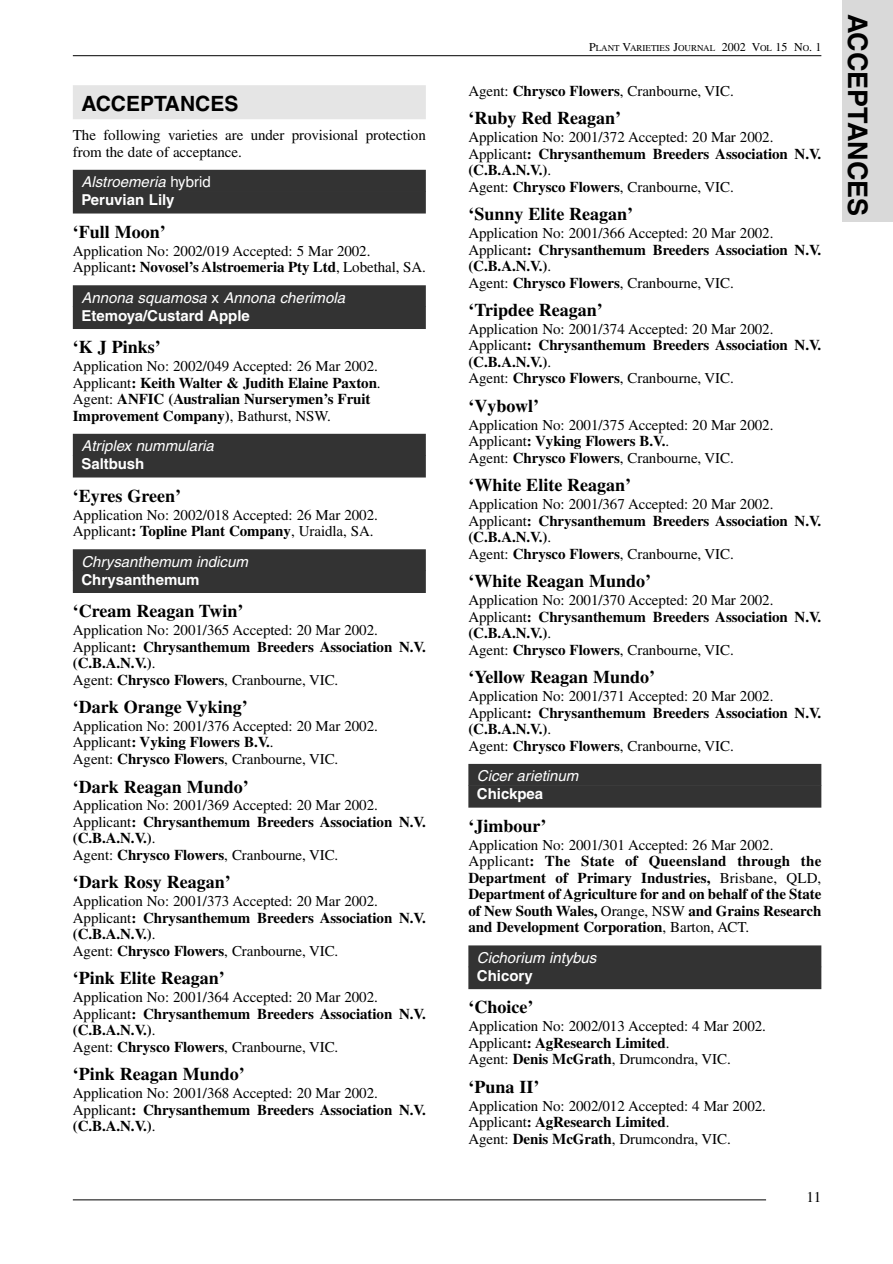
<style>
.page{position:relative;width:893px;height:1264px;background:#fff}
.page>*{position:absolute;margin:0;border:0;box-sizing:border-box;transform-origin:0 0}
.t1{font:700 27px "Helvetica";color:#000}
.t2{font:700 21px "Helvetica";color:#000}
.t3{font:700 18px "Times";color:#000}
.t4{font:15px/16.5px "Times";letter-spacing:-.005em;color:#000}
.t5{font:700 15px/16.5px "Times";letter-spacing:-.005em;color:#000}
.t6{font:italic 15px/17.7px "Helvetica";color:#fff}
.t7{font:700 15px "Helvetica";color:#fff}
.t8{font:9px "Times";color:#000}
.s1{font-style:normal}
.s2{font-weight:700;font-style:normal}
.s3{font-weight:700}
.s4{font-family:"Arial";font-style:normal}
.s5{font-weight:400}
.s6{font-size:12px}
</style>
<div class="page">
<hr style="left:73px;top:55px;width:748px;height:1px;background:#000">
<div style="left:842px;top:0;width:51px;height:221px;background:#d9d9d9"></div>
<hr style="left:73px;top:1199px;width:693px;height:1px;background:#000">
<div style="left:73px;top:85px;width:353px;height:34px;background:#e5e5e5"></div>
<div style="left:73px;top:170px;width:353px;height:21px;background:#333"></div>
<div style="left:73px;top:191px;width:353px;height:22px;background:#333"></div>
<div style="left:73px;top:285px;width:353px;height:22px;background:#333"></div>
<div style="left:73px;top:306px;width:353px;height:23px;background:#333"></div>
<div style="left:73px;top:434px;width:353px;height:21px;background:#333"></div>
<div style="left:73px;top:455px;width:353px;height:22px;background:#333"></div>
<div style="left:73px;top:549px;width:353px;height:22px;background:#333"></div>
<div style="left:73px;top:570px;width:353px;height:23px;background:#333"></div>
<div style="left:468px;top:763px;width:353px;height:22px;background:#333"></div>
<div style="left:468px;top:785px;width:353px;height:22px;background:#333"></div>
<div style="left:468px;top:945px;width:353px;height:22px;background:#333"></div>
<div style="left:468px;top:966px;width:353px;height:23px;background:#333"></div>
<h2 class="t2" style="left:81px;top:95px;width:159px">ACCEPTANCES</h2>
<p class="t4" style="left:73px;top:128px;width:354px">The following varieties are under provisional protection from the date of acceptance.</p>
<p class="t6" style="left:81px;top:174px;width:131px">Alstroemeria <span class="s1">hybrid<br></span><span class="s2">Peruvian Lily</span></p>
<p class="t3" style="left:73px;top:225px;width:94px">‘Full Moon’</p>
<p class="t4" style="left:73px;top:244px;width:354px">Application No: 2002/019 Accepted: 5 Mar 2002.<br>Applicant<span class="s3">: Novosel’s Alstroemeria Pty Ltd</span>, Lobethal, SA.</p>
<p class="t6" style="left:81px;top:290px;width:265px">Annona squamosa <span class="s4">x</span> Annona cherimola<br><span class="s2">Etemoya/Custard Apple</span></p>
<p class="t3" style="left:73px;top:341px;width:89px">‘K J Pinks’</p>
<p class="t5" style="left:73px;top:359px;width:309px"><span class="s5">Application No: 2002/049 Accepted: 26 Mar 2002.<br>Applicant</span>: Keith Walter &amp; Judith Elaine Paxton<span class="s5">.<br>Agent:</span> ANFIC (Australian Nurserymen’s Fruit Improvement Company)<span class="s5">, Bathurst, NSW.</span></p>
<p class="t6" style="left:81px;top:438px;width:134px">Atriplex nummularia</p>
<p class="t7" style="left:81px;top:458px;width:65px">Saltbush</p>
<p class="t3" style="left:73px;top:489px;width:110px">‘Eyres Green’</p>
<p class="t4" style="left:73px;top:507px;width:306px">Application No: 2002/018 Accepted: 26 Mar 2002.<br>Applicant<span class="s3">: Topline Plant Company</span>, Uraidla, SA.</p>
<p class="t6" style="left:81px;top:554px;width:168px">Chrysanthemum indicum</p>
<p class="t7" style="left:81px;top:573px;width:120px">Chrysanthemum</p>
<p class="t3" style="left:73px;top:604px;width:172px">‘Cream Reagan Twin’</p>
<p class="t4" style="left:73px;top:623px;width:354px">Application No: 2001/365 Accepted: 20 Mar 2002.<br>Applicant<span class="s3">: Chrysanthemum Breeders Association N.V. (C.B.A.N.V.)</span>.<br>Agent: <span class="s3">Chrysco Flowers</span>, Cranbourne, VIC.</p>
<p class="t3" style="left:73px;top:700px;width:177px">‘Dark Orange Vyking’</p>
<p class="t4" style="left:73px;top:719px;width:306px">Application No: 2001/376 Accepted: 20 Mar 2002.<br>Applicant<span class="s3">: Vyking Flowers B.V.</span>.<br>Agent: <span class="s3">Chrysco Flowers</span>, Cranbourne, VIC.</p>
<p class="t3" style="left:73px;top:780px;width:177px">‘Dark Reagan Mundo’</p>
<p class="t4" style="left:73px;top:798px;width:354px">Application No: 2001/369 Accepted: 20 Mar 2002.<br>Applicant<span class="s3">: Chrysanthemum Breeders Association N.V. (C.B.A.N.V.)</span>.<br>Agent: <span class="s3">Chrysco Flowers</span>, Cranbourne, VIC.</p>
<p class="t3" style="left:73px;top:876px;width:159px">‘Dark Rosy Reagan’</p>
<p class="t4" style="left:73px;top:894px;width:354px">Application No: 2001/373 Accepted: 20 Mar 2002.<br>Applicant<span class="s3">: Chrysanthemum Breeders Association N.V. (C.B.A.N.V.)</span>.<br>Agent: <span class="s3">Chrysco Flowers</span>, Cranbourne, VIC.</p>
<p class="t3" style="left:73px;top:971px;width:153px">‘Pink Elite Reagan’</p>
<p class="t4" style="left:73px;top:990px;width:354px">Application No: 2001/364 Accepted: 20 Mar 2002.<br>Applicant<span class="s3">: Chrysanthemum Breeders Association N.V. (C.B.A.N.V.)</span>.<br>Agent: <span class="s3">Chrysco Flowers</span>, Cranbourne, VIC.</p>
<p class="t3" style="left:73px;top:1067px;width:173px">‘Pink Reagan Mundo’</p>
<p class="t4" style="left:73px;top:1086px;width:354px">Application No: 2001/368 Accepted: 20 Mar 2002.<br>Applicant<span class="s3">: Chrysanthemum Breeders Association N.V. (C.B.A.N.V.)</span>.</p>
<p class="t8" style="left:589px;top:45px;width:234px"><span class="s6">P</span>LANT <span class="s6">V</span>ARIETIES <span class="s6">J</span>OURNAL <span class="s6">2002 V</span>OL <span class="s6">15 N</span>O<span class="s6">. 1</span></p>
<p class="t4" style="left:468px;top:84px;width:267px">Agent: <span class="s3">Chrysco Flowers</span>, Cranbourne, VIC.</p>
<p class="t3" style="left:468px;top:112px;width:154px">‘Ruby Red Reagan’</p>
<p class="t4" style="left:468px;top:130px;width:354px">Application No: 2001/372 Accepted: 20 Mar 2002.<br>Applicant<span class="s3">: Chrysanthemum Breeders Association N.V. (C.B.A.N.V.)</span>.<br>Agent: <span class="s3">Chrysco Flowers</span>, Cranbourne, VIC.</p>
<p class="t3" style="left:468px;top:208px;width:166px">‘Sunny Elite Reagan’</p>
<p class="t4" style="left:468px;top:226px;width:354px">Application No: 2001/366 Accepted: 20 Mar 2002.<br>Applicant<span class="s3">: Chrysanthemum Breeders Association N.V. (C.B.A.N.V.)</span>.<br>Agent: <span class="s3">Chrysco Flowers</span>, Cranbourne, VIC.</p>
<p class="t3" style="left:468px;top:304px;width:136px">‘Tripdee Reagan’</p>
<p class="t4" style="left:468px;top:322px;width:354px">Application No: 2001/374 Accepted: 20 Mar 2002.<br>Applicant<span class="s3">: Chrysanthemum Breeders Association N.V. (C.B.A.N.V.)</span>.<br>Agent: <span class="s3">Chrysco Flowers</span>, Cranbourne, VIC.</p>
<p class="t3" style="left:468px;top:399px;width:72px">‘Vybowl’</p>
<p class="t4" style="left:468px;top:418px;width:306px">Application No: 2001/375 Accepted: 20 Mar 2002.<br>Applicant<span class="s3">: Vyking Flowers B.V.</span>.<br>Agent: <span class="s3">Chrysco Flowers</span>, Cranbourne, VIC.</p>
<p class="t3" style="left:468px;top:479px;width:164px">‘White Elite Reagan’</p>
<p class="t4" style="left:468px;top:497px;width:354px">Application No: 2001/367 Accepted: 20 Mar 2002.<br>Applicant<span class="s3">: Chrysanthemum Breeders Association N.V. (C.B.A.N.V.)</span>.<br>Agent: <span class="s3">Chrysco Flowers</span>, Cranbourne, VIC.</p>
<p class="t3" style="left:468px;top:575px;width:184px">‘White Reagan Mundo’</p>
<p class="t4" style="left:468px;top:593px;width:354px">Application No: 2001/370 Accepted: 20 Mar 2002.<br>Applicant<span class="s3">: Chrysanthemum Breeders Association N.V. (C.B.A.N.V.)</span>.<br>Agent: <span class="s3">Chrysco Flowers</span>, Cranbourne, VIC.</p>
<p class="t3" style="left:468px;top:671px;width:188px">‘Yellow Reagan Mundo’</p>
<p class="t4" style="left:468px;top:689px;width:354px">Application No: 2001/371 Accepted: 20 Mar 2002.<br>Applicant<span class="s3">: Chrysanthemum Breeders Association N.V. (C.B.A.N.V.)</span>.<br>Agent: <span class="s3">Chrysco Flowers</span>, Cranbourne, VIC.</p>
<p class="t6" style="left:477px;top:768px;width:103px">Cicer arietinum</p>
<p class="t7" style="left:477px;top:787px;width:68px">Chickpea</p>
<p class="t3" style="left:468px;top:819px;width:79px">‘Jimbour’</p>
<p class="t5" style="left:468px;top:837px;width:354px"><span class="s5">Application No: 2001/301 Accepted: 26 Mar 2002.<br>Applicant</span>: The State of Queensland through the Department of Primary Industries, <span class="s5">Brisbane, QLD, </span>Department of Agriculture for and on behalf of the State of New South Wales, <span class="s5">Orange, NSW</span> and Grains Research and Development Corporation<span class="s5">, Barton, ACT.</span></p>
<p class="t6" style="left:477px;top:949px;width:121px">Cichorium intybus</p>
<p class="t7" style="left:477px;top:969px;width:57px">Chicory</p>
<p class="t3" style="left:468px;top:1000px;width:66px">‘Choice’</p>
<p class="t4" style="left:468px;top:1019px;width:299px">Application No: 2002/013 Accepted: 4 Mar 2002.<br>Applicant<span class="s3">: AgResearch Limited</span>.<br>Agent: <span class="s3">Denis McGrath</span>, Drumcondra, VIC.</p>
<p class="t3" style="left:468px;top:1080px;width:72px">‘Puna II’</p>
<p class="t4" style="left:468px;top:1098px;width:299px">Application No: 2002/012 Accepted: 4 Mar 2002.<br>Applicant<span class="s3">: AgResearch Limited</span>.<br>Agent: <span class="s3">Denis McGrath</span>, Drumcondra, VIC.</p>
<p class="t4" style="left:806px;top:1189px;width:16px">11</p>
<h1 class="t1" style="left:868px;top:14px;width:203px;rotate:90deg">ACCEPTANCES</h1>
</div>
